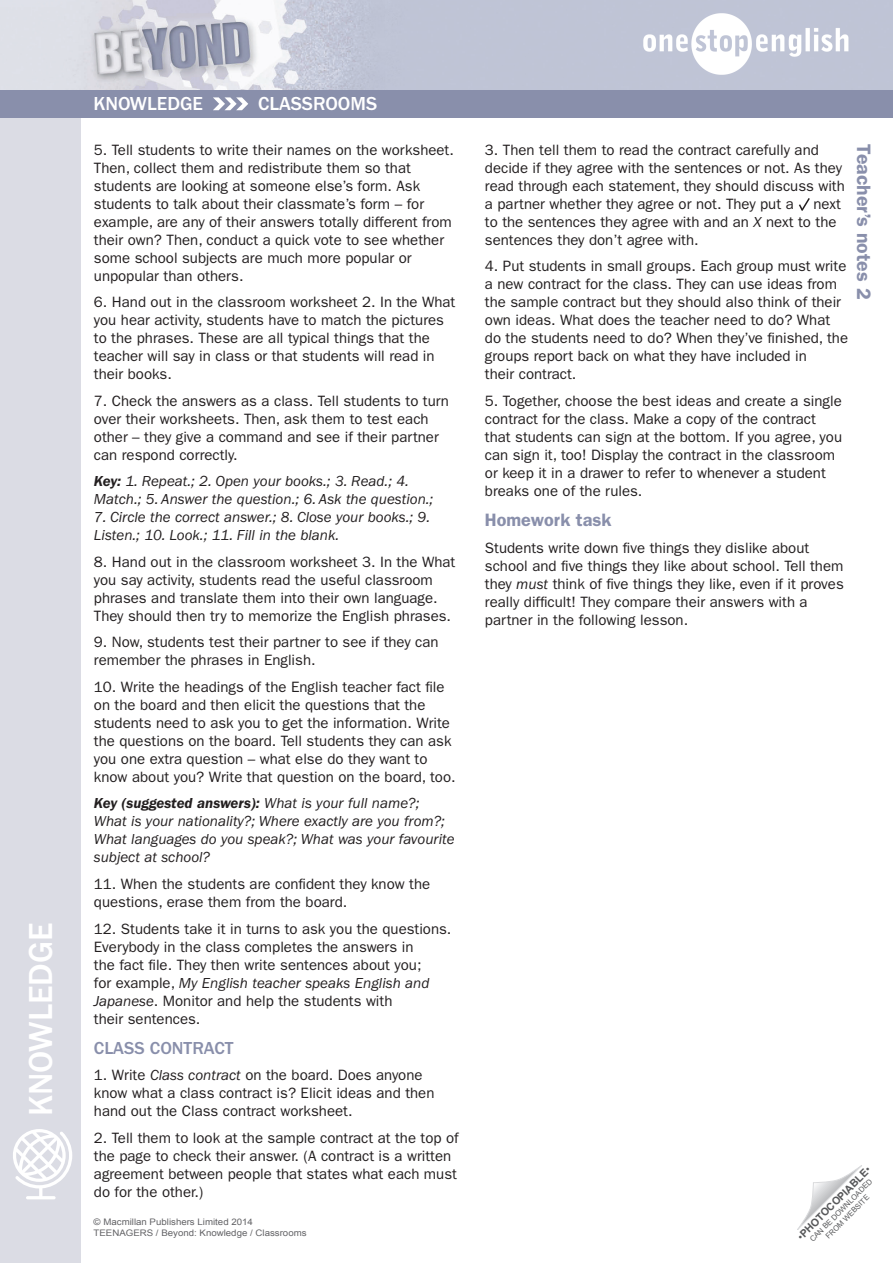
<style>
.page{position:relative;width:893px;height:1263px;background:#fff}
.page>*{position:absolute;margin:0;border:0;box-sizing:border-box;transform-origin:0 0}
.t1{font:500 34.5px "ITC Franklin Gothic Std";color:#fff}
.t2{font:500 19.5px "ITC Franklin Gothic Std";color:#fff}
.copy{font:600 19.5px "ITC Franklin Gothic Std";color:#898fab}
.copy-2{font:500 18px "ITC Franklin Gothic Std";color:#898fab}
.copy-3{font:600 18px "ITC Franklin Gothic Std";color:#898fab}
.copy-4{font:15px/18px "ITC Franklin Gothic Std";color:#231f20}
.copy-5{font:italic 15px/18px "ITC Franklin Gothic Std";color:#231f20}
.t3{font:700 10.5px "Arial";color:#57585a}
.t4{font:9px/10.8px "Arial";color:#636366;scale:1.08 1}
.t5{font:7.5px/9px "Arial";color:#57585a;text-align:center}
.s1{font-weight:600}
.s2{font-style:italic}
.s3{font-weight:400}
</style>
<div class="page">
<div style="left:0;top:0;width:81px;height:1263px;background:#dbdce4"></div>
<div style="left:0;top:90px;width:893px;height:27px;background:#898fab"></div>
<svg style="left:213px;top:97px;width:35px;height:13px"></svg>
<svg style="left:797px;top:1165px;width:65px;height:65px"></svg>
<img style="left:81px;top:0;width:812px;height:90px">
<img style="left:642px;top:6px;width:208px;height:75px">
<svg style="left:13px;top:1129px;width:59px;height:70px"></svg>
<svg style="left:799px;top:198px;width:11px;height:13px"></svg>
<h1 class="t1" style="left:21px;top:1116px;width:195px;rotate:-90deg">KNOWLEDGE</h1>
<h2 class="t2" style="left:94px;top:93px;width:111px">KNOWLEDGE</h2>
<h2 class="t2" style="left:258px;top:93px;width:121px">CLASSROOMS</h2>
<p class="copy-4" style="left:94px;top:141px;width:361px">5. Tell students to write their names on the worksheet.<br>Then, collect them and redistribute them so that students are looking at someone else’s form. Ask students to talk about their classmate’s form – for example, are any of their answers totally different from their own? Then, conduct a quick vote to see whether some school subjects are much more popular or unpopular than others.</p>
<p class="copy-4" style="left:94px;top:293px;width:363px">6. Hand out in the classroom worksheet 2. In the What you hear activity, students have to match the pictures to the phrases. These are all typical things that the teacher will say in class or that students will read in their books.</p>
<p class="copy-4" style="left:94px;top:392px;width:357px">7. Check the answers as a class. Tell students to turn over their worksheets. Then, ask them to test each other – they give a command and see if their partner can respond correctly.</p>
<p class="copy-5" style="left:94px;top:473px;width:341px"><span class="s1">Key:</span> 1. Repeat.; 2. Open your books.; 3. Read.; 4.<br>Match.; 5. Answer the question.; 6. Ask the question.;</p>
<p class="copy-5" style="left:94px;top:509px;width:338px">7. Circle the correct answer.; 8. Close your books.; 9.<br>Listen.; 10. Look.; 11. Fill in the blank.</p>
<p class="copy-4" style="left:94px;top:553px;width:363px">8. Hand out in the classroom worksheet 3. In the What you say activity, students read the useful classroom phrases and translate them into their own language.<br>They should then try to memorize the English phrases.</p>
<p class="copy-4" style="left:94px;top:633px;width:346px">9. Now, students test their partner to see if they can remember the phrases in English.</p>
<p class="copy-4" style="left:94px;top:678px;width:363px">10. Write the headings of the English teacher fact file on the board and then elicit the questions that the students need to ask you to get the information. Write the questions on the board. Tell students they can ask you one extra question – what else do they want to know about you? Write that question on the board, too.</p>
<p class="copy-5" style="left:94px;top:795px;width:362px"><span class="s1">Key (suggested answers):</span> What is your full name?; What is your nationality?; Where exactly are you from?; What languages do you speak?; What was your favourite subject at school?</p>
<p class="copy-4" style="left:94px;top:875px;width:338px">11. When the students are confident they know the questions, erase them from the board.</p>
<p class="copy-4" style="left:94px;top:919px;width:359px">12. Students take it in turns to ask you the questions.<br>Everybody in the class completes the answers in<br>the fact file. They then write sentences about you;<br>for example, <span class="s2">My English teacher speaks English and Japanese</span>. Monitor and help the students with<br>their sentences.</p>
<p class="copy-2" style="left:94px;top:1037px;width:141px">CLASS CONTRACT</p>
<p class="copy-4" style="left:94px;top:1066px;width:342px">1. Write <span class="s2">Class contract</span> on the board. Does anyone know what a class contract is? Elicit ideas and then hand out the Class contract worksheet.</p>
<p class="copy-4" style="left:94px;top:1129px;width:366px">2. Tell them to look at the sample contract at the top of the page to check their answer. (A contract is a written agreement between people that states what each must do for the other.)</p>
<p class="t4" style="left:94px;top:1217px;width:199px">© Macmillan Publishers Limited 2014<br>TEENAGERS / Beyond: Knowledge / Classrooms</p>
<p class="copy-4" style="left:485px;top:141px;width:361px">3. Then tell them to read the contract carefully and decide if they agree with the sentences or not. As they read through each statement, they should discuss with a partner whether they agree or not. They put a</p>
<p class="copy-4" style="left:485px;top:195px;width:357px;text-indent:328px">next to the sentences they agree with and an <span class="s2">X</span> next to the sentences they don’t agree with.</p>
<p class="copy-4" style="left:485px;top:257px;width:365px">4. Put students in small groups. Each group must write a new contract for the class. They can use ideas from the sample contract but they should also think of their own ideas. What does the teacher need to do? What do the students need to do? When they’ve finished, the groups report back on what they have included in<br>their contract.</p>
<p class="copy-4" style="left:485px;top:392px;width:359px">5. Together, choose the best ideas and create a single contract for the class. Make a copy of the contract that students can sign at the bottom. If you agree, you can sign it, too! Display the contract in the classroom or keep it in a drawer to refer to whenever a student breaks one of the rules.</p>
<p class="copy-3" style="left:485px;top:509px;width:128px">Homework task</p>
<p class="copy-4" style="left:485px;top:538px;width:360px">Students write down five things they dislike about school and five things they like about school. Tell them they <span class="s2">must</span> think of five things they like, even if it proves really difficult! They compare their answers with a partner in the following lesson.</p>
<p class="copy" style="left:875px;top:144px;width:156px;rotate:90deg">Teacher’s notes 2</p>
<p class="t3" style="left:794px;top:1233px;width:100px;rotate:-45deg"><span class="s3">•</span>PHOTOCOPIABLE<span class="s3">•</span></p>
<p class="t5" style="left:808px;top:1237px;width:86px;rotate:-45deg">CAN BE DOWNLOADED<br>FROM WEBSITE</p>
</div>
